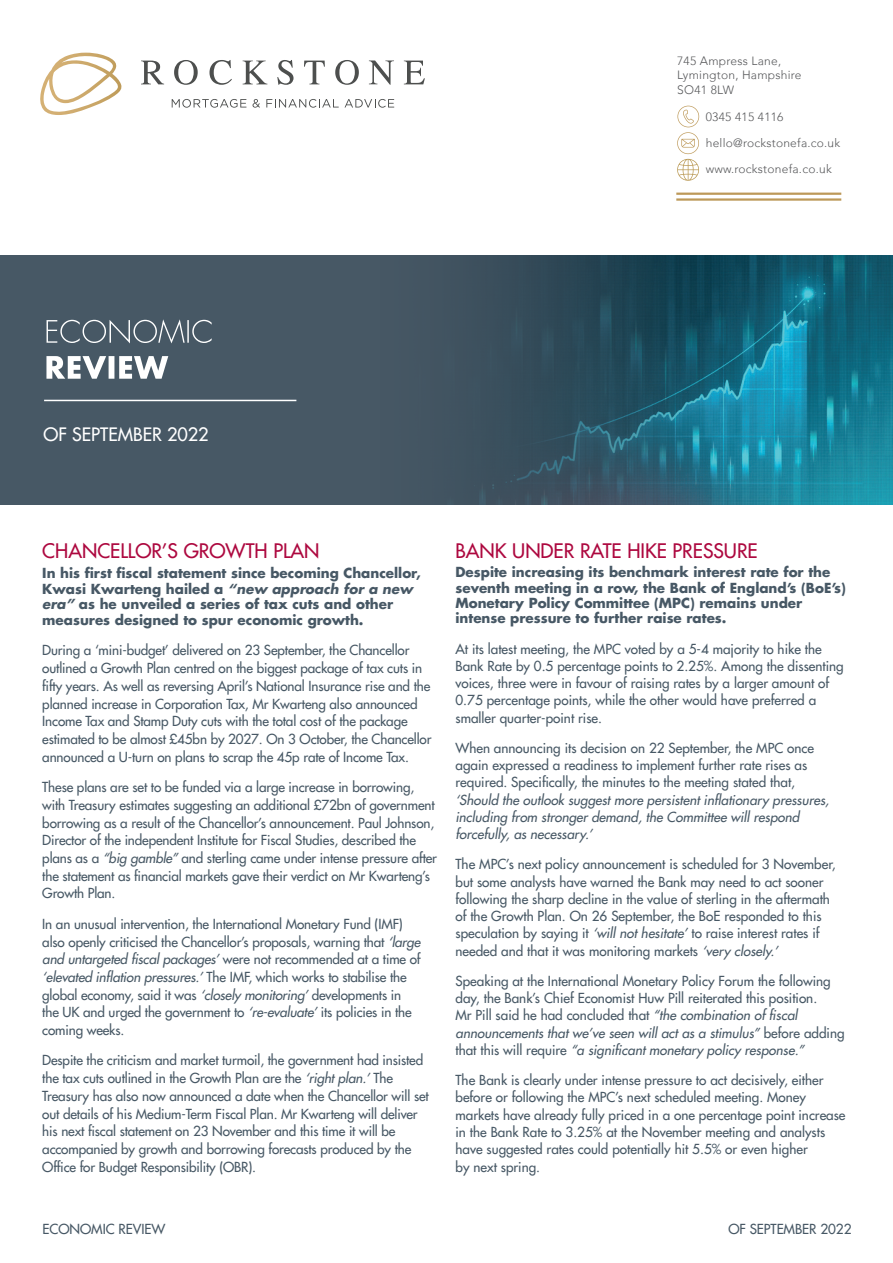
<style>
.page{position:relative;width:893px;height:1263px;background:#fff}
.page>*{position:absolute;margin:0;border:0;box-sizing:border-box;transform-origin:0 0}
.t1{font:19.5px "Futura LT";color:#ad083f}
.t2{font:18px "Futura LT";color:#fff}
.t3{font:13.5px/17.7px "Futura LT";letter-spacing:-.01em;color:#475865}
.t4{font:700 13.5px/15.8px "Futura LT";color:#475865}
.t5{font:italic 13.5px/17.2px "Futura LT";color:#475865}
.t6{font:300 12px/14.4px "Avenir";letter-spacing:.02em;color:#57585a}
.s1{font-style:italic}
</style>
<div class="page">
<img style="left:721px;top:255px;width:172px;height:250px">
<div style="left:0;top:255px;width:379px;height:250px;background:#475865"></div>
<svg style="left:46px;top:356px;width:122px;height:23px"></svg>
<svg style="left:47px;top:319px;width:165px;height:24px"></svg>
<hr style="left:44px;top:400px;width:252px;height:1px;background:#fff">
<svg style="left:379px;top:255px;width:342px;height:250px;background:#305262"></svg>
<svg style="left:40px;top:53px;width:82px;height:62px"></svg>
<svg style="left:141px;top:61px;width:23px;height:23px"></svg>
<svg style="left:174px;top:60px;width:24px;height:25px"></svg>
<svg style="left:209px;top:60px;width:23px;height:25px"></svg>
<svg style="left:243px;top:61px;width:24px;height:23px"></svg>
<svg style="left:277px;top:60px;width:17px;height:25px"></svg>
<svg style="left:304px;top:61px;width:21px;height:23px"></svg>
<svg style="left:335px;top:60px;width:24px;height:25px"></svg>
<svg style="left:369px;top:60px;width:25px;height:25px"></svg>
<svg style="left:404px;top:61px;width:21px;height:23px"></svg>
<svg style="left:172px;top:99px;width:74px;height:9px"></svg>
<svg style="left:253px;top:99px;width:7px;height:9px"></svg>
<svg style="left:266px;top:99px;width:73px;height:9px"></svg>
<svg style="left:345px;top:99px;width:49px;height:9px"></svg>
<hr style="left:676px;top:193px;width:165px;height:2px;background:#bd9959">
<hr style="left:676px;top:198px;width:165px;height:3px;background:#bd9959">
<svg style="left:677px;top:106px;width:23px;height:75px"></svg>
<p class="t6" style="left:677px;top:53px;width:126px">745 Ampress Lane,<br>Lymington, Hampshire<br>SO41 8LW</p>
<p class="t6" style="left:706px;top:104px;width:136px;line-height:26.2px">0345 415 4116 hello@rockstonefa.co.uk www.rockstonefa.co.uk</p>
<h2 class="t2" style="left:44px;top:422px;width:167px">OF SEPTEMBER 2022</h2>
<h1 class="t1" style="left:42px;top:538px;width:279px">CHANCELLOR’S GROWTH PLAN</h1>
<p class="t4" style="left:42px;top:565px;width:380px">In his first fiscal statement since becoming Chancellor, Kwasi Kwarteng hailed a <span class="s1">“new approach for a new era”</span> as he unveiled a series of tax cuts and other measures designed to spur economic growth.</p>
<p class="t3" style="left:42px;top:641px;width:391px">During a ‘mini-budget’ delivered on 23 September, the Chancellor outlined a Growth Plan centred on the biggest package of tax cuts in fifty years. As well as reversing April’s National Insurance rise and the planned increase in Corporation Tax, Mr Kwarteng also announced Income Tax and Stamp Duty cuts with the total cost of the package estimated to be almost £45bn by 2027. On 3 October, the Chancellor announced a U-turn on plans to scrap the 45p rate of Income Tax.</p>
<p class="t3" style="left:42px;top:778px;width:396px">These plans are set to be funded via a large increase in borrowing, with Treasury estimates suggesting an additional £72bn of government borrowing as a result of the Chancellor’s announcement. Paul Johnson, Director of the independent Institute for Fiscal Studies, described the plans as a <span class="s1">“big gamble”</span> and sterling came under intense pressure after the statement as financial markets gave their verdict on Mr Kwarteng’s Growth Plan.</p>
<p class="t3" style="left:42px;top:915px;width:380px">In an unusual intervention, the International Monetary Fund (IMF) also openly criticised the Chancellor’s proposals, warning that <span class="s1">‘large and untargeted fiscal packages’</span> were not recommended at a time of <span class="s1">‘elevated inflation pressures.’</span> The IMF, which works to stabilise the global economy, said it was <span class="s1">‘closely monitoring’</span> developments in the UK and urged the government to <span class="s1">‘re-evaluate’</span> its policies in the coming weeks.</p>
<p class="t3" style="left:42px;top:1051px;width:388px">Despite the criticism and market turmoil, the government had insisted the tax cuts outlined in the Growth Plan are the <span class="s1">‘right plan.’</span> The Treasury has also now announced a date when the Chancellor will set out details of his Medium-Term Fiscal Plan. Mr Kwarteng will deliver his next fiscal statement on 23 November and this time it will be accompanied by growth and borrowing forecasts produced by the Office for Budget Responsibility (OBR).</p>
<h1 class="t1" style="left:455px;top:538px;width:304px">BANK UNDER RATE HIKE PRESSURE</h1>
<p class="t4" style="left:455px;top:564px;width:392px;line-height:15.3px">Despite increasing its benchmark interest rate for the seventh meeting in a row, the Bank of England’s (BoE’s)<br>Monetary Policy Committee (MPC) remains under intense pressure to further raise rates.</p>
<p class="t3" style="left:455px;top:640px;width:390px;line-height:17.2px">At its latest meeting, the MPC voted by a 5-4 majority to hike the Bank Rate by 0.5 percentage points to 2.25%. Among the dissenting voices, three were in favour of raising rates by a larger amount of 0.75 percentage points, while the other would have preferred a smaller quarter-point rise.</p>
<p class="t3" style="left:455px;top:739px;width:360px;line-height:17.2px">When announcing its decision on 22 September, the MPC once again expressed a readiness to implement further rate rises as required. Specifically, the minutes to the meeting stated that,</p>
<p class="t5" style="left:455px;top:791px;width:375px">‘Should the outlook suggest more persistent inflationary pressures, including from stronger demand, the Committee will respond forcefully, as necessary.’</p>
<p class="t3" style="left:455px;top:855px;width:382px;line-height:17.2px">The MPC’s next policy announcement is scheduled for 3 November, but some analysts have warned the Bank may need to act sooner following the sharp decline in the value of sterling in the aftermath of the Growth Plan. On 26 September, the BoE responded to this speculation by saying it <span class="s1">‘will not hesitate’</span> to raise interest rates if needed and that it was monitoring markets <span class="s1">‘very closely.’</span></p>
<p class="t3" style="left:455px;top:972px;width:391px;line-height:17.2px">Speaking at the International Monetary Policy Forum the following day, the Bank’s Chief Economist Huw Pill reiterated this position.<br>Mr Pill said he had concluded that <span class="s1">“the combination of fiscal announcements that we’ve seen will act as a stimulus”</span> before adding that this will require <span class="s1">“a significant monetary policy response.”</span></p>
<p class="t3" style="left:455px;top:1071px;width:392px;line-height:17.2px">The Bank is clearly under intense pressure to act decisively, either before or following the MPC’s next scheduled meeting. Money markets have already fully priced in a one percentage point increase in the Bank Rate to 3.25% at the November meeting and analysts have suggested rates could potentially hit 5.5% or even higher<br>by next spring.</p>
<p class="t3" style="left:43px;top:1220px;width:124px">ECONOMIC REVIEW</p>
<p class="t3" style="left:728px;top:1220px;width:125px">OF SEPTEMBER 2022</p>
</div>
